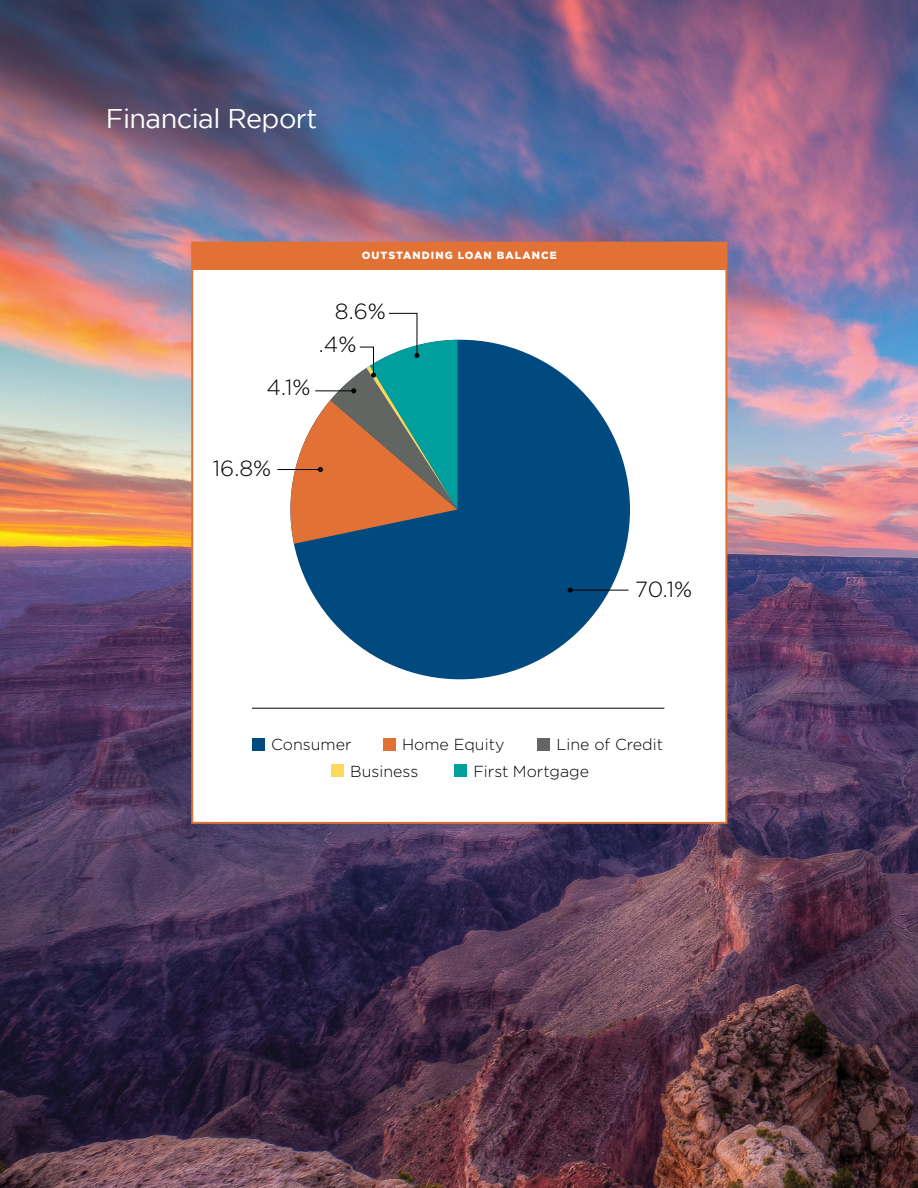
<style>
.page{position:relative;width:918px;height:1188px;background:#fff}
.page>*{position:absolute;margin:0;border:0;box-sizing:border-box;transform-origin:0 0}
.t1{font:27px "Gotham";letter-spacing:-.02em;color:#fff}
.t2{font:300 21.9px/33.5px "Gotham";color:#000}
.t3{font:300 15.9px "Gotham";color:#000}
.t4{font:900 10.5px "Gotham";letter-spacing:.1em;color:#fff}
</style>
<div class="page">
<img style="left:0;top:0;width:918px;height:1188px">
<div style="left:191px;top:242px;width:536px;height:582px;background:#fff;border:2px solid #e17134"></div>
<div style="left:192px;top:242px;width:534px;height:27px;background:#e17134"></div>
<div style="left:290px;top:340px;width:340px;height:339px;background:#004a80;border-radius:50%"></div>
<div style="left:383px;top:738px;width:12px;height:12px;background:#e17134"></div>
<div style="left:537px;top:738px;width:13px;height:12px;background:#626663"></div>
<div style="left:331px;top:765px;width:12px;height:12px;background:#fed85d"></div>
<div style="left:454px;top:765px;width:13px;height:12px;background:#009e9d"></div>
<hr style="left:277px;top:469px;width:43px;height:1px;background:#000">
<hr style="left:572px;top:590px;width:57px;height:1px;background:#000">
<hr style="left:252px;top:708px;width:412px;height:1px;background:#000">
<svg style="left:568px;top:588px;width:5px;height:5px"></svg>
<div style="left:252px;top:738px;width:12px;height:12px;background:#004a80"></div>
<svg style="left:290px;top:312px;width:168px;height:235px"></svg>
<h1 class="t1" style="left:106px;top:103px;width:213px">Financial Report</h1>
<p class="t4" style="left:362px;top:250px;width:196px">OUTSTANDING LOAN BALANCE</p>
<p class="t2" style="left:267px;top:371px;width:45px">4.1%</p>
<p class="t2" style="left:319px;top:294px;width:69px;text-indent:16px">8.6% .4%</p>
<p class="t2" style="left:213px;top:451px;width:60px">16.8%</p>
<p class="t2" style="left:635px;top:572px;width:58px">70.1%</p>
<p class="t3" style="left:271px;top:736px;width:82px">Consumer</p>
<p class="t3" style="left:402px;top:736px;width:104px">Home Equity</p>
<p class="t3" style="left:557px;top:736px;width:108px">Line of Credit</p>
<p class="t3" style="left:350px;top:762px;width:70px">Business</p>
<p class="t3" style="left:474px;top:763px;width:117px">First Mortgage</p>
</div>
